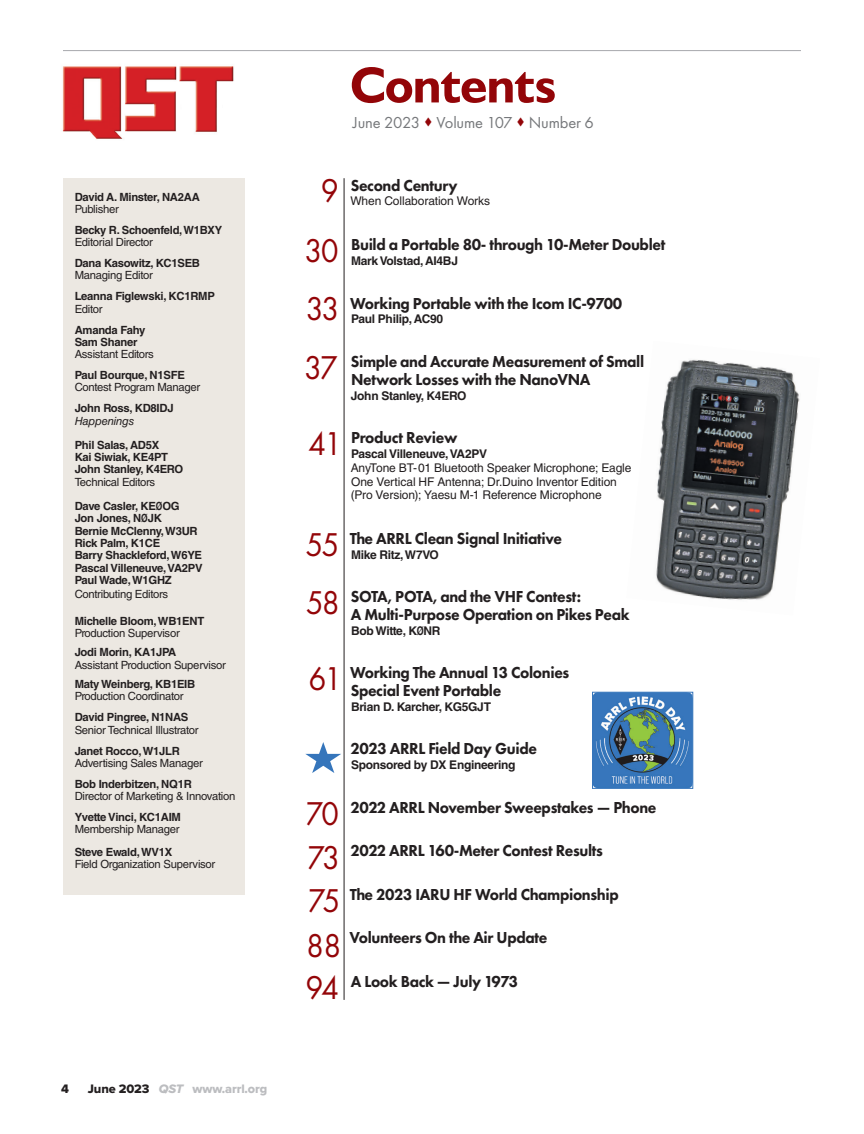
<style>
.page{position:relative;width:864px;height:1134px;background:#fff}
.page>*{position:absolute;margin:0;border:0;box-sizing:border-box;transform-origin:0 0}
.t1{font:700 51px "Humanist 521 BT";letter-spacing:-.015em;color:#930508}
.PAGE_NUMBER{font:34.2px "Futura PT";letter-spacing:-.07em;color:#930508;scale:.93 1}
.NEWEST_CONTENTS_TEXT{font:800 16.5px/18px "Futura PT";letter-spacing:-.02em;color:#231f20;scale:.95 1}
.Pull_Quotes{font:16.5px "Futura PT";letter-spacing:-.01em;color:#76787b}
.t2{font:12.75px "Proxima Nova Extrabld";letter-spacing:-.01em;color:#bcbdc0}
.t3{font:12.75px "Proxima Nova Extrabld";color:#231f20}
.NEWEST_CONTENS_TEXT{font:12px/13.2px "Helvetica LT Std";letter-spacing:-.01em;color:#231f20}
.NEWEST_CONTENTS_BYLI{font:700 12px "Helvetica LT Std";letter-spacing:-.025em;color:#231f20}
.Staff_NEW{font:700 11.25px/12.1px "Helvetica LT Std";letter-spacing:-.025em;color:#231f20}
.Staff_NEW-2{font:11.25px/12.1px "Helvetica LT Std";letter-spacing:-.025em;color:#231f20}
.s1{font-weight:400}
.s2{font-weight:700}
.s3{font-weight:400;font-style:italic}
.s4{color:#231f20}
.s5{font-family:"Proxima Nova Extrabld It"}
.s6{color:#930508}
</style>
<div class="page">
<hr style="left:63px;top:50px;width:738px;height:1px;background:#a8a9ad">
<hr style="left:344px;top:178px;width:1px;height:822px;background:#231f20">
<img style="left:62px;top:66px;width:172px;height:73px">
<div style="left:63px;top:178px;width:182px;height:717px;background:#ece8e2"></div>
<img style="left:656px;top:359px;width:144px;height:241px">
<img style="left:594px;top:694px;width:97px;height:93px">
<div style="left:592px;top:692px;width:101px;height:97px;border:1px solid #3575bb"></div>
<p class="Staff_NEW" style="left:75px;top:190px;width:127px">David A. Minster, NA2AA<br><span class="s1">Publisher</span></p>
<p class="Staff_NEW" style="left:75px;top:224px;width:149px">Becky R. Schoenfeld, W1BXY<br><span class="s1">Editorial Director</span></p>
<p class="Staff_NEW" style="left:75px;top:257px;width:127px">Dana Kasowitz, KC1SEB<br><span class="s1">Managing Editor</span></p>
<p class="Staff_NEW" style="left:75px;top:290px;width:142px">Leanna Figlewski, KC1RMP<br><span class="s1">Editor</span></p>
<p class="Staff_NEW" style="left:75px;top:324px;width:72px">Amanda Fahy</p>
<p class="Staff_NEW-2" style="left:75px;top:336px;width:81px"><span class="s2">Sam Shaner<br></span>Assistant Editors</p>
<p class="Staff_NEW-2" style="left:75px;top:369px;width:127px"><span class="s2">Paul Bourque, N1SFE<br></span>Contest Program Manager</p>
<p class="Staff_NEW" style="left:75px;top:402px;width:100px">John Ross, KD8IDJ<br><span class="s3">Happenings</span></p>
<p class="Staff_NEW" style="left:75px;top:439px;width:86px">Phil Salas, AD5X</p>
<p class="Staff_NEW" style="left:75px;top:451px;width:110px">Kai Siwiak, KE4PT<br>John Stanley, K4ERO<br><span class="s1">Technical Editors</span></p>
<p class="Staff_NEW" style="left:75px;top:500px;width:107px">Dave Casler, KEØOG</p>
<p class="Staff_NEW" style="left:75px;top:512px;width:129px">Jon Jones, NØJK<br>Bernie McClenny, W3UR<br>Rick Palm, K1CE<br>Barry Shackleford, W6YE</p>
<p class="Staff_NEW" style="left:75px;top:561px;width:129px">Pascal Villeneuve, VA2PV</p>
<p class="Staff_NEW" style="left:75px;top:574px;width:99px">Paul Wade, W1GHZ</p>
<p class="Staff_NEW-2" style="left:75px;top:588px;width:95px">Contributing Editors</p>
<p class="Staff_NEW" style="left:75px;top:614px;width:131px">Michelle Bloom, WB1ENT<br><span class="s1">Production Supervisor</span></p>
<p class="Staff_NEW-2" style="left:75px;top:646px;width:153px"><span class="s2">Jodi Morin, KA1JPA<br></span>Assistant Production Supervisor</p>
<p class="Staff_NEW-2" style="left:75px;top:678px;width:122px"><span class="s2">Maty Weinberg, KB1EIB<br></span>Production Coordinator</p>
<p class="Staff_NEW-2" style="left:75px;top:711px;width:126px"><span class="s2">David Pingree, N1NAS<br></span>Senior Technical Illustrator</p>
<p class="Staff_NEW-2" style="left:75px;top:745px;width:130px"><span class="s2">Janet Rocco, W1JLR<br></span>Advertising Sales Manager</p>
<p class="Staff_NEW-2" style="left:75px;top:778px;width:162px"><span class="s2">Bob Inderbitzen, NQ1R<br></span>Director of Marketing &amp; Innovation</p>
<p class="Staff_NEW" style="left:75px;top:811px;width:108px">Yvette Vinci, KC1AIM<br><span class="s1">Membership Manager</span></p>
<p class="Staff_NEW-2" style="left:75px;top:846px;width:142px"><span class="s2">Steve Ewald, WV1X<br></span>Field Organization Supervisor</p>
<p class="t3" style="left:61px;top:1080px;width:9px">4</p>
<p class="t2" style="left:88px;top:1080px;width:181px"><span class="s4">June 2023</span> <span class="s5">QST</span> www.arrl.org</p>
<p class="t1" style="left:350px;top:53px;width:207px">Contents</p>
<p class="Pull_Quotes" style="left:353px;top:113px;width:243px">June 2023 <span class="s6">•</span> Volume 107 <span class="s6">•</span> Number 6</p>
<p class="PAGE_NUMBER" style="left:321px;top:170px;width:21px">9</p>
<p class="PAGE_NUMBER" style="left:305px;top:230px;width:38px">30</p>
<p class="PAGE_NUMBER" style="left:306px;top:288px;width:38px">33</p>
<p class="PAGE_NUMBER" style="left:304px;top:348px;width:38px">37</p>
<p class="PAGE_NUMBER" style="left:308px;top:424px;width:38px">41</p>
<p class="PAGE_NUMBER" style="left:305px;top:525px;width:38px">55</p>
<p class="PAGE_NUMBER" style="left:306px;top:582px;width:38px">58</p>
<p class="PAGE_NUMBER" style="left:309px;top:658px;width:38px">61</p>
<p class="PAGE_NUMBER" style="left:305px;top:793px;width:38px">70</p>
<p class="PAGE_NUMBER" style="left:307px;top:837px;width:37px">73</p>
<p class="PAGE_NUMBER" style="left:308px;top:880px;width:37px">75</p>
<p class="PAGE_NUMBER" style="left:306px;top:925px;width:40px">88</p>
<p class="PAGE_NUMBER" style="left:306px;top:967px;width:38px">94</p>
<p class="NEWEST_CONTENTS_TEXT" style="left:351px;top:176px;width:114px">Second Century</p>
<p class="NEWEST_CONTENS_TEXT" style="left:350px;top:195px;width:141px">When Collaboration Works</p>
<p class="NEWEST_CONTENTS_TEXT" style="left:351px;top:236px;width:332px">Build a Portable 80- through 10-Meter Doublet</p>
<p class="NEWEST_CONTENTS_BYLI" style="left:351px;top:254px;width:108px">Mark Volstad, AI4BJ</p>
<p class="NEWEST_CONTENTS_TEXT" style="left:350px;top:294px;width:288px">Working Portable with the Icom IC-9700</p>
<p class="NEWEST_CONTENTS_BYLI" style="left:351px;top:312px;width:94px">Paul Philip, AC90</p>
<p class="NEWEST_CONTENTS_TEXT" style="left:351px;top:352px;width:310px">Simple and Accurate Measurement of Small<br>Network Losses with the NanoVNA</p>
<p class="NEWEST_CONTENTS_BYLI" style="left:351px;top:388px;width:117px">John Stanley, K4ERO</p>
<p class="NEWEST_CONTENTS_TEXT" style="left:351px;top:428px;width:113px">Product Review</p>
<p class="NEWEST_CONTENTS_BYLI" style="left:351px;top:446px;width:138px">Pascal Villeneuve, VA2PV</p>
<p class="NEWEST_CONTENS_TEXT" style="left:351px;top:462px;width:282px">AnyTone BT-01 Bluetooth Speaker Microphone; Eagle<br>One Vertical HF Antenna; Dr.Duino Inventor Edition (Pro Version); Yaesu M-1 Reference Microphone</p>
<p class="NEWEST_CONTENTS_TEXT" style="left:350px;top:529px;width:225px">The ARRL Clean Signal Initiative</p>
<p class="NEWEST_CONTENTS_BYLI" style="left:351px;top:547px;width:89px">Mike Ritz, W7VO</p>
<p class="NEWEST_CONTENTS_TEXT" style="left:351px;top:587px;width:295px">SOTA, POTA, and the VHF Contest:<br>A Multi-Purpose Operation on Pikes Peak</p>
<p class="NEWEST_CONTENTS_BYLI" style="left:351px;top:623px;width:91px">Bob Witte, KØNR</p>
<p class="NEWEST_CONTENTS_TEXT" style="left:350px;top:664px;width:232px">Working The Annual 13 Colonies<br>Special Event Portable</p>
<p class="NEWEST_CONTENTS_BYLI" style="left:351px;top:699px;width:141px">Brian D. Karcher, KG5GJT</p>
<p class="NEWEST_CONTENTS_TEXT" style="left:350px;top:740px;width:198px">2023 ARRL Field Day Guide</p>
<p class="NEWEST_CONTENTS_BYLI" style="left:351px;top:758px;width:166px">Sponsored by DX Engineering</p>
<p class="NEWEST_CONTENTS_TEXT" style="left:350px;top:798px;width:324px">2022 ARRL November Sweepstakes — Phone</p>
<p class="NEWEST_CONTENTS_TEXT" style="left:350px;top:841px;width:267px">2022 ARRL 160-Meter Contest Results</p>
<p class="NEWEST_CONTENTS_TEXT" style="left:350px;top:885px;width:284px">The 2023 IARU HF World Championship</p>
<p class="NEWEST_CONTENTS_TEXT" style="left:349px;top:928px;width:210px">Volunteers On the Air Update</p>
<p class="NEWEST_CONTENTS_TEXT" style="left:351px;top:972px;width:178px">A Look Back — July 1973</p>
</div>
